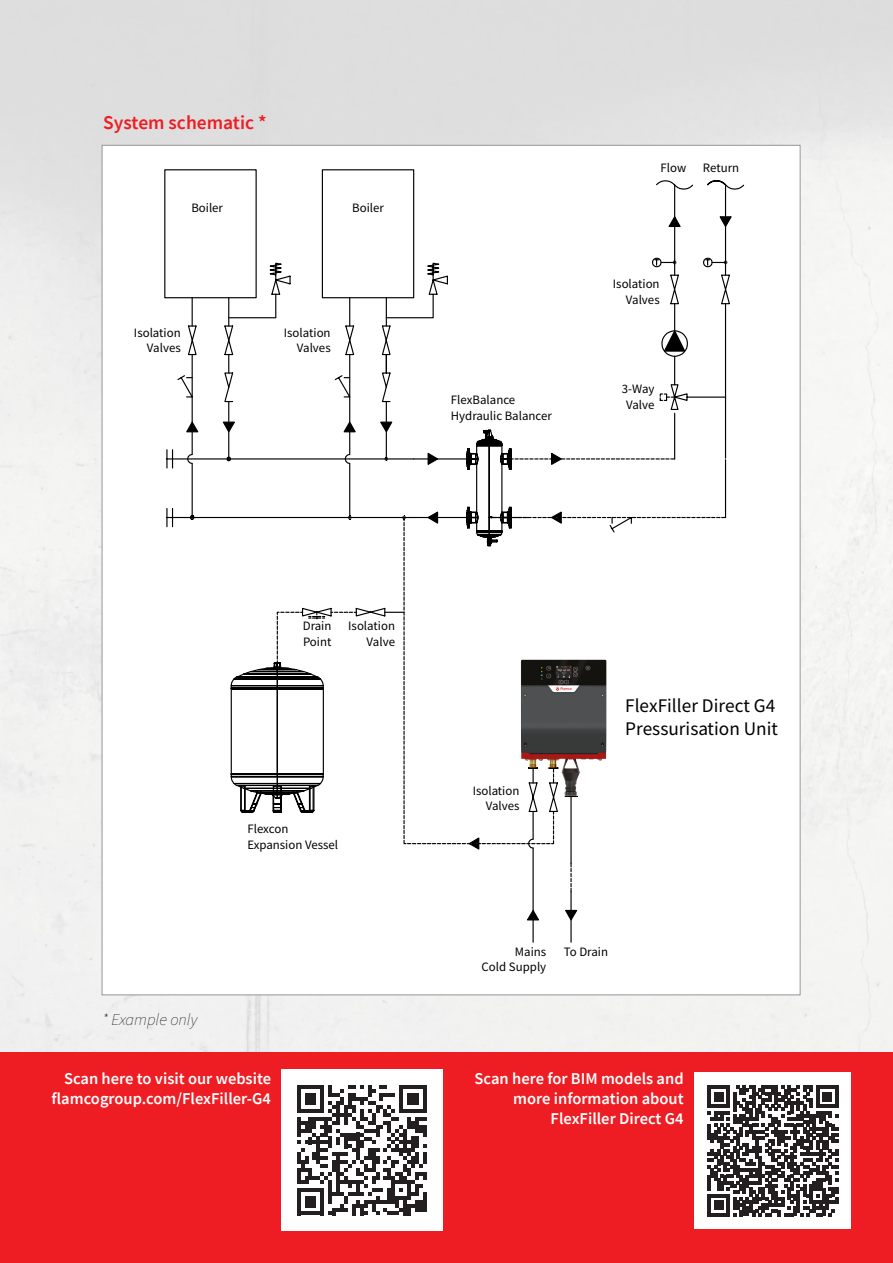
<style>
.page{position:relative;width:893px;height:1263px;background:#fff}
.page>*{position:absolute;margin:0;border:0;box-sizing:border-box;transform-origin:0 0}
.t1{font:600 19.5px "Source Sans Pro";color:#ee1d23}
.t2{font:19.2px/23.1px "Source Sans Pro";color:#000}
.t3{font:600 16.5px/19.8px "Source Sans Pro";color:#fff;text-align:right}
.t4{font:italic 200 16.5px "Source Sans Pro";color:#231f20}
.t5{font:12.9px/15.5px "Source Sans Pro";color:#000;text-align:right}
</style>
<div class="page">
<img style="left:0;top:0;width:893px;height:1052px">
<div style="left:0;top:1052px;width:893px;height:211px;background:#ee1d23"></div>
<div style="left:281px;top:1069px;width:162px;height:162px;background:#fff"></div>
<svg style="left:297px;top:1085px;width:130px;height:130px"></svg>
<div style="left:102px;top:145px;width:698px;height:850px;background:#fff"></div>
<hr style="left:532px;top:848px;width:2px;height:94px;background:#000">
<hr style="left:570px;top:892px;width:2px;height:50px;background:#000">
<svg style="left:164px;top:169px;width:251px;height:130px"></svg>
<svg style="left:166px;top:297px;width:10px;height:231px"></svg>
<svg style="left:652px;top:180px;width:93px;height:204px"></svg>
<svg style="left:176px;top:262px;width:272px;height:257px"></svg>
<svg style="left:185px;top:325px;width:263px;height:195px"></svg>
<svg style="left:230px;top:675px;width:10px;height:113px"></svg>
<svg style="left:240px;top:662px;width:36px;height:151px"></svg>
<svg style="left:276px;top:516px;width:25px;height:297px"></svg>
<svg style="left:527px;top:893px;width:51px;height:28px"></svg>
<svg style="left:301px;top:384px;width:426px;height:509px"></svg>
<svg style="left:466px;top:429px;width:97px;height:118px"></svg>
<img style="left:521px;top:660px;width:56px;height:136px">
<div style="left:695px;top:1073px;width:156px;height:156px;background:#fff"></div>
<svg style="left:708px;top:1085px;width:130px;height:131px"></svg>
<p class="t1" style="left:103px;top:110px;width:165px">System schematic *</p>
<p class="t5" style="left:191px;top:201px;width:33px">Boiler</p>
<p class="t5" style="left:352px;top:201px;width:33px">Boiler</p>
<p class="t5" style="left:134px;top:326px;width:48px">Isolation<br>Valves</p>
<p class="t5" style="left:284px;top:326px;width:48px">Isolation<br>Valves</p>
<p class="t5" style="left:451px;top:393px;width:103px;text-align:left">FlexBalance<br>Hydraulic Balancer</p>
<p class="t5" style="left:661px;top:161px;width:27px">Flow</p>
<p class="t5" style="left:703px;top:161px;width:38px">Return</p>
<p class="t5" style="left:613px;top:277px;width:48px">Isolation<br>Valves</p>
<p class="t5" style="left:622px;top:382px;width:34px;text-align:center">3-Way<br>Valve</p>
<p class="t5" style="left:303px;top:619px;width:30px;text-align:left">Drain<br>Point</p>
<p class="t5" style="left:348px;top:619px;width:48px">Isolation<br>Valve</p>
<p class="t5" style="left:247px;top:822px;width:92px;text-align:left">Flexcon<br>Expansion Vessel</p>
<p class="t4" style="left:102px;top:1009px;width:97px">* Example only</p>
<p class="t3" style="left:64px;top:1069px;width:208px">Scan here to visit our website</p>
<p class="t3" style="left:52px;top:1089px;width:221px">flamcogroup.com/FlexFiller-G4</p>
<p class="t5" style="left:473px;top:784px;width:48px">Isolation<br>Valves</p>
<p class="t2" style="left:625px;top:695px;width:154px">FlexFiller Direct G4<br>Pressurisation Unit</p>
<p class="t5" style="left:482px;top:945px;width:66px">Mains<br>Cold Supply</p>
<p class="t5" style="left:564px;top:945px;width:46px">To Drain</p>
<p class="t3" style="left:475px;top:1069px;width:210px">Scan here for BIM models and more information about</p>
<p class="t3" style="left:551px;top:1108px;width:135px">FlexFiller Direct G4</p>
</div>
